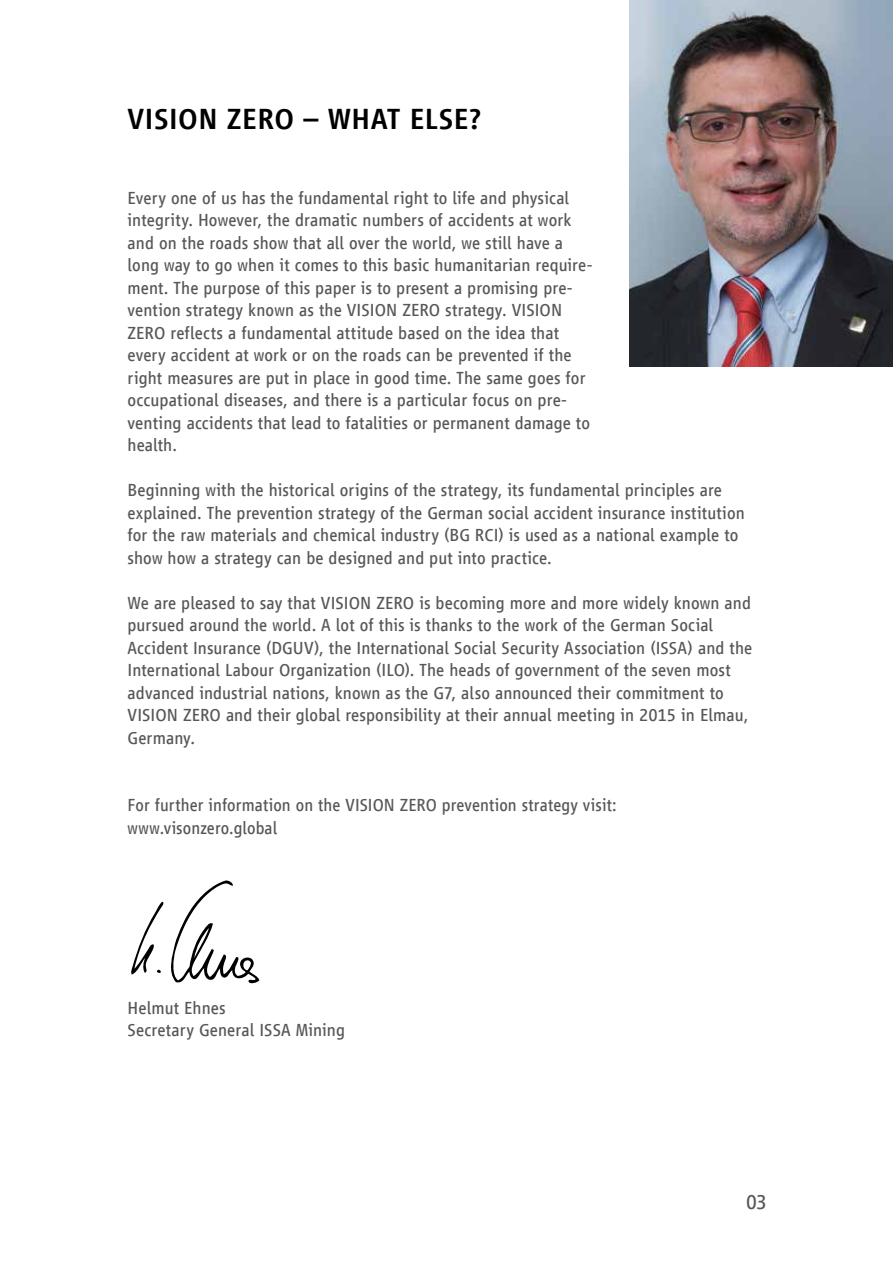
<style>
.page{position:relative;width:893px;height:1263px;background:#fff}
.page>*{position:absolute;margin:0;border:0;box-sizing:border-box;transform-origin:0 0}
.t1{font:500 30px "Vialog LT Com";letter-spacing:.015em;color:#000}
.t2{font:21px "Vialog LT Com";color:#575756}
.t3{font:18px/22.5px "Vialog LT Com";letter-spacing:.005em;color:#575756}
</style>
<div class="page">
<img style="left:629px;top:0;width:264px;height:366px">
<svg style="left:131px;top:880px;width:128px;height:104px"></svg>
<h1 class="t1" style="left:128px;top:102px;width:355px">VISION ZERO – WHAT ELSE?</h1>
<p class="t3" style="left:128px;top:187px;width:466px">Every one of us has the fundamental right to life and physical integrity. However, the dramatic numbers of accidents at work and on the roads show that all over the world, we still have a long way to go when it comes to this basic humanitarian require&shy;ment. The purpose of this paper is to present a promising pre&shy;vention strategy known as the VISION ZERO strategy. VISION ZERO reflects a fundamental attitude based on the idea that every accident at work or on the roads can be prevented if the right measures are put in place in good time. The same goes for occupational diseases, and there is a particular focus on pre&shy;venting accidents that lead to fatalities or permanent damage to health.</p>
<p class="t3" style="left:128px;top:479px;width:619px">Beginning with the historical origins of the strategy, its fundamental principles are explained. The prevention strategy of the German social accident insurance institution for the raw materials and chemical industry (BG RCI) is used as a national example to show how a strategy can be designed and put into practice.</p>
<p class="t3" style="left:128px;top:592px;width:626px">We are pleased to say that VISION ZERO is becoming more and more widely known and pursued around the world. A lot of this is thanks to the work of the German Social Accident Insurance (DGUV), the International Social Security Association (ISSA) and the International Labour Organization (ILO). The heads of government of the seven most advanced industrial nations, known as the G7, also announced their commitment to VISION ZERO and their global responsibility at their annual meeting in 2015 in Elmau, Germany.</p>
<p class="t3" style="left:128px;top:794px;width:491px">For further information on the VISION ZERO prevention strategy visit: www.visonzero.global</p>
<p class="t3" style="left:128px;top:997px;width:219px">Helmut Ehnes<br>Secretary General ISSA Mining</p>
<p class="t2" style="left:746px;top:1190px;width:22px">03</p>
</div>
